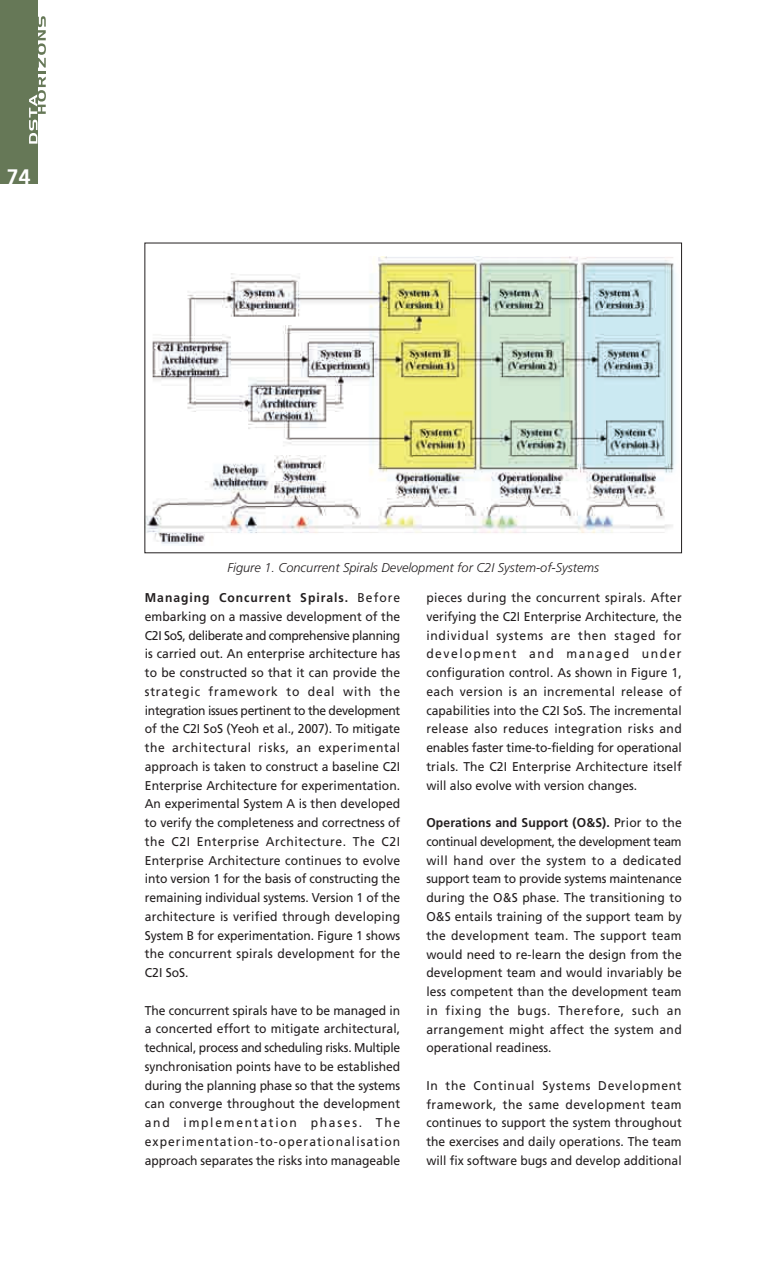
<style>
.page{position:relative;width:766px;height:1263px;background:#fff}
.page>*{position:absolute;margin:0;border:0;box-sizing:border-box;transform-origin:0 0}
.t1{font:700 21px "Frutiger";color:#fff}
.t2{font:12.75px/18.8px "Frutiger LT";color:#231f20;text-align:justify;scale:.95 1}
.t3{font:italic 300 12.75px "Frutiger LT";color:#231f20}
.s1{font-weight:700}
</style>
<div class="page">
<img style="left:146px;top:256px;width:530px;height:288px">
<div style="left:0;top:0;width:37px;height:184px;background:#667857"></div>
<svg style="left:29px;top:16px;width:17px;height:128px"></svg>
<p class="t1" style="left:7px;top:168px;width:25px">74</p>
<p class="t3" style="left:227px;top:562px;width:373px">Figure 1. Concurrent Spirals Development for C2I System-of-Systems</p>
<p class="t2" style="left:145px;top:589px;width:270px"><span class="s1">Managing Concurrent Spirals.</span> Before embarking on a massive development of the C2I SoS, deliberate and comprehensive planning is carried out. An enterprise architecture has to be constructed so that it can provide the strategic framework to deal with the integration issues pertinent to the development of the C2I SoS (Yeoh et al., 2007). To mitigate the architectural risks, an experimental approach is taken to construct a baseline C2I Enterprise Architecture for experimentation.<br>An experimental System A is then developed to verify the completeness and correctness of the C2I Enterprise Architecture. The C2I Enterprise Architecture continues to evolve into version 1 for the basis of constructing the remaining individual systems. Version 1 of the architecture is verified through developing System B for experimentation. Figure 1 shows the concurrent spirals development for the C2I SoS.</p>
<p class="t2" style="left:145px;top:1002px;width:270px">The concurrent spirals have to be managed in a concerted effort to mitigate architectural, technical, process and scheduling risks. Multiple synchronisation points have to be established during the planning phase so that the systems can converge throughout the development and implementation phases. The experimentation-to-operationalisation approach separates the risks into manageable</p>
<p class="t2" style="left:426px;top:589px;width:270px">pieces during the concurrent spirals. After verifying the C2I Enterprise Architecture, the individual systems are then staged for development and managed under configuration control. As shown in Figure 1, each version is an incremental release of capabilities into the C2I SoS. The incremental release also reduces integration risks and enables faster time-to-fielding for operational trials. The C2I Enterprise Architecture itself will also evolve with version changes.</p>
<p class="t2" style="left:426px;top:814px;width:270px"><span class="s1">Operations and Support (O&amp;S).</span> Prior to the continual development, the development team will hand over the system to a dedicated support team to provide systems maintenance during the O&amp;S phase. The transitioning to O&amp;S entails training of the support team by the development team. The support team would need to re-learn the design from the development team and would invariably be less competent than the development team in fixing the bugs. Therefore, such an arrangement might affect the system and operational readiness.</p>
<p class="t2" style="left:426px;top:1077px;width:270px">In the Continual Systems Development framework, the same development team continues to support the system throughout the exercises and daily operations. The team will fix software bugs and develop additional</p>
</div>
